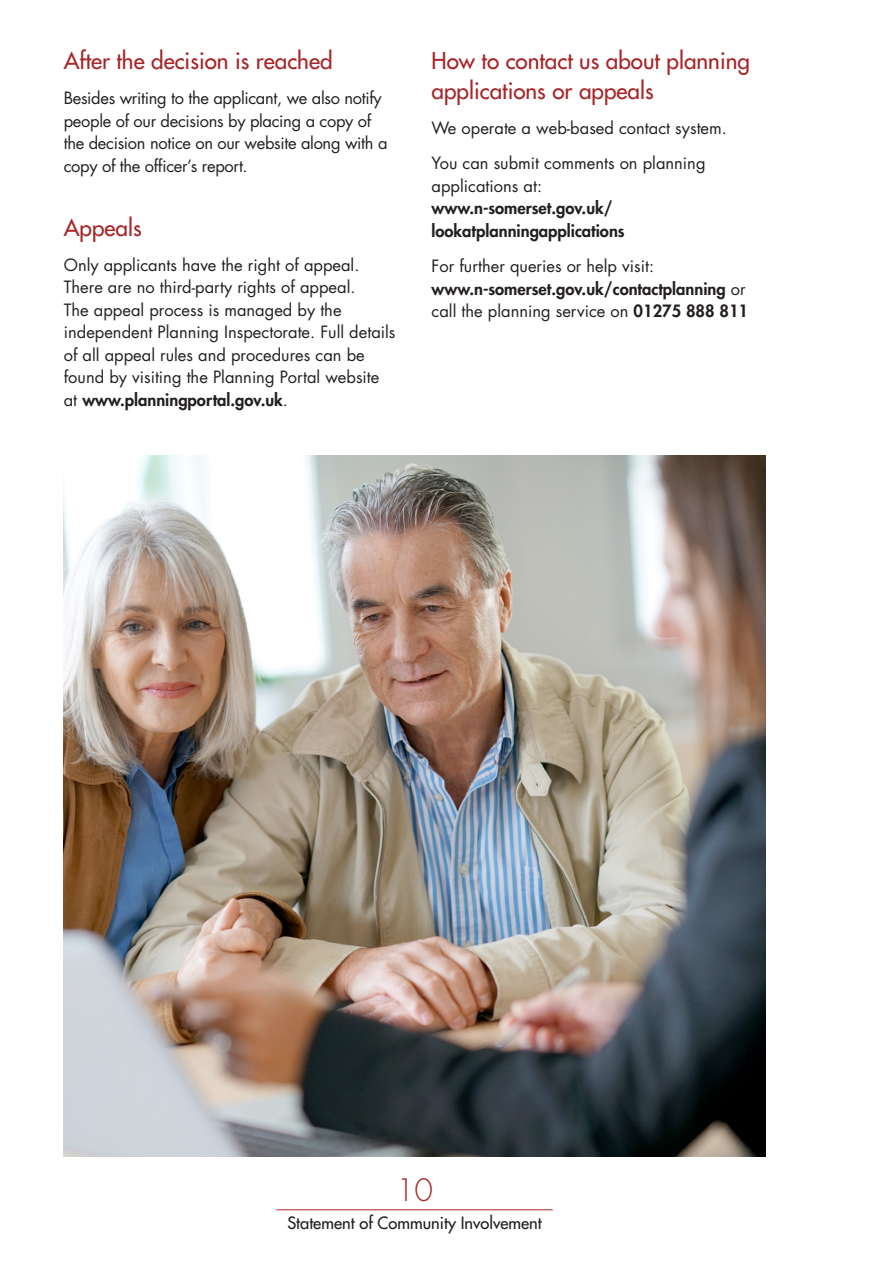
<style>
.page{position:relative;width:893px;height:1263px;background:#fff}
.page>*{position:absolute;margin:0;border:0;box-sizing:border-box;transform-origin:0 0}
.t1{font:300 30px "Futura LT";color:#a72427}
.t2{font:22.5px/30px "Futura LT";color:#a72427}
.Body{font:16.5px/22.5px "Futura LT";color:#231f20}
.Body-2{font:16.5px/22.5px "Futura LT";letter-spacing:-.02em;color:#231f20}
.Body-3{font:800 16.5px/22.5px "Futura LT";color:#231f20}
.t3{font:16.5px "Futura LT";color:#231f20}
.s1{font-weight:800}
.s2{font-weight:400}
</style>
<div class="page">
<img style="left:64px;top:455px;width:701px;height:702px">
<hr style="left:276px;top:1209px;width:277px;height:1px;background:#a72427">
<h3 class="t2" style="left:64px;top:45px;width:270px">After the decision is reached</h3>
<p class="Body-2" style="left:64px;top:87px;width:325px">Besides writing to the applicant, we also notify people of our decisions by placing a copy of the decision notice on our website along with a copy of the officer’s report.</p>
<h3 class="t2" style="left:64px;top:212px;width:79px">Appeals</h3>
<p class="Body" style="left:64px;top:254px;width:333px">Only applicants have the right of appeal.<br>There are no third-party rights of appeal.<br>The appeal process is managed by the independent Planning Inspectorate. Full details of all appeal rules and procedures can be found by visiting the Planning Portal website at <span class="s1">www.planningportal.gov.uk</span>.</p>
<h3 class="t2" style="left:432px;top:45px;width:320px">How to contact us about planning applications or appeals</h3>
<p class="Body" style="left:432px;top:117px;width:297px">We operate a web-based contact system.</p>
<p class="Body-3" style="left:432px;top:152px;width:275px"><span class="s2">You can submit comments on planning applications at: </span>www.n-somerset.gov.uk/ lookatplanningapplications</p>
<p class="Body" style="left:432px;top:255px;width:318px">For further queries or help visit: <span class="s1">www.n-somerset.gov.uk/contactplanning</span> or call the planning service on <span class="s1">01275 888 811</span></p>
<h1 class="t1" style="left:396px;top:1172px;width:39px">10</h1>
<p class="t3" style="left:287px;top:1212px;width:256px">Statement of Community Involvement</p>
</div>
